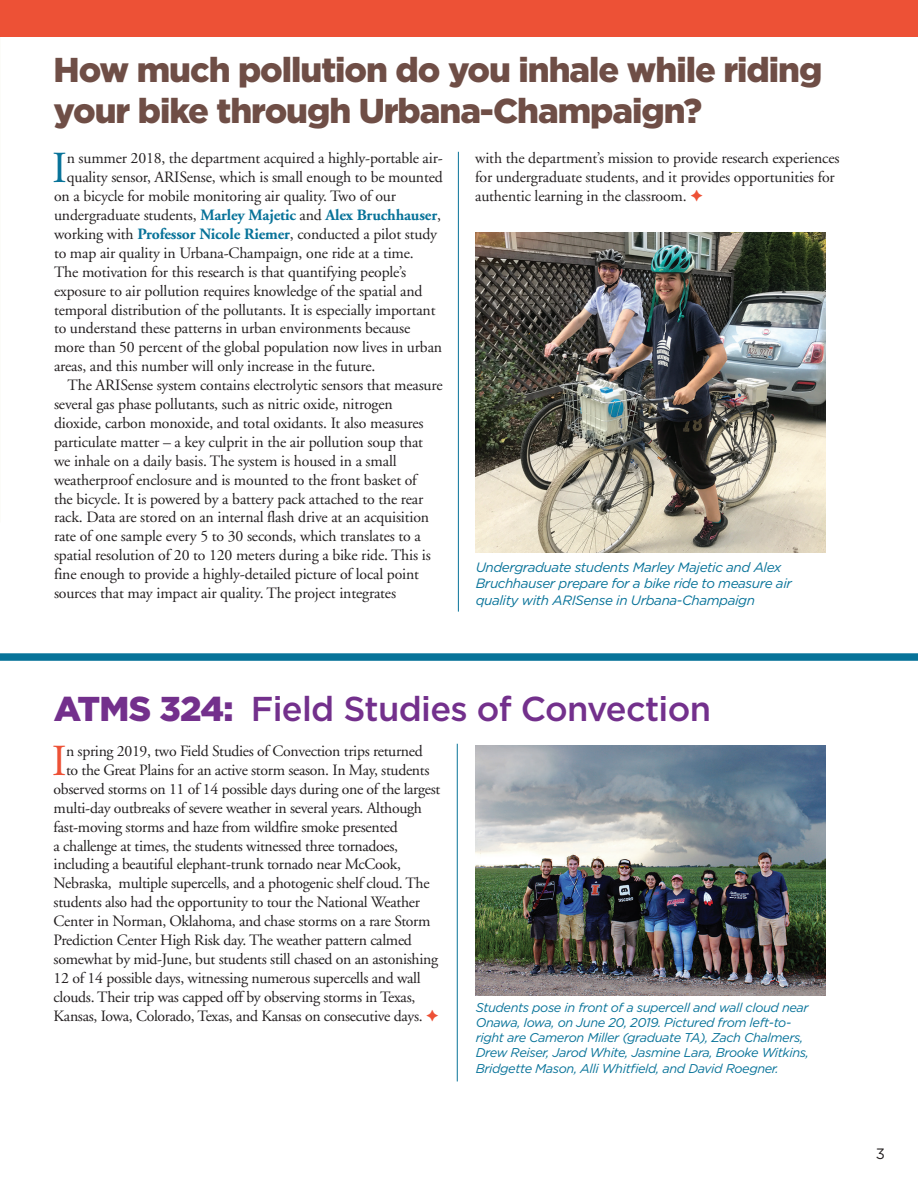
<style>
.page{position:relative;width:918px;height:1188px;background:#fff}
.page>*{position:absolute;margin:0;border:0;box-sizing:border-box;transform-origin:0 0}
.t1{font:44.25px "Adobe Garamond";color:#087399}
.t2{font:44.25px "Adobe Garamond";color:#ed5136}
.t3{font:900 34.5px/41.4px "Gotham";letter-spacing:-.03em;color:#6f4e46}
.t4{font:500 34.5px "Gotham";letter-spacing:-.02em;color:#73308c}
.t5{font:15.75px/18.9px "Adobe Garamond";letter-spacing:-.01em;color:#231f20}
.t6{font:700 15.75px "Adobe Garamond";letter-spacing:-.01em;color:#087399}
.t7{font:15px "Gotham";color:#231f20}
.t8{font:italic 13.5px/16.2px "Gotham";letter-spacing:-.03em;color:#087399}
.t9{font:italic 12.75px/15.3px "Gotham";letter-spacing:-.03em;color:#087399}
.s1{font-weight:400;color:#231f20}
.s2{font-weight:700;color:#087399}
.s3{color:#ed5136}
.s4{font-weight:900}
</style>
<div class="page">
<div style="left:0;top:0;width:918px;height:37px;background:#ed5136"></div>
<div style="left:0;top:653px;width:918px;height:8px;background:#087399"></div>
<hr style="left:457px;top:744px;width:1px;height:337px;background:#087399">
<hr style="left:458px;top:152px;width:1px;height:460px;background:#087399">
<img style="left:476px;top:233px;width:349px;height:320px">
<img style="left:476px;top:745px;width:349px;height:250px">
<p class="t3" style="left:54px;top:48px;width:770px">How much pollution do you inhale while riding your bike through Urbana-Champaign?</p>
<p class="t1" style="left:52px;top:145px;width:16px">I</p>
<p class="t5" style="left:67px;top:149px;width:378px">n summer 2018, the department acquired a highly-portable air-</p>
<p class="t5" style="left:67px;top:168px;width:377px">quality sensor, ARISense, which is small enough to be mounted</p>
<p class="t5" style="left:54px;top:187px;width:344px">on a bicycle for mobile monitoring air quality. Two of our</p>
<p class="t6" style="left:54px;top:206px;width:388px"><span class="s1">undergraduate students,</span> Marley Majetic <span class="s1">and</span> Alex Bruchhauser<span class="s1">,</span></p>
<p class="t5" style="left:54px;top:225px;width:385px">working with <span class="s2">Professor Nicole Riemer</span>, conducted a pilot study</p>
<p class="t5" style="left:54px;top:244px;width:361px">to map air quality in Urbana-Champaign, one ride at a time.</p>
<p class="t5" style="left:54px;top:263px;width:354px">The motivation for this research is that quantifying people’s</p>
<p class="t5" style="left:54px;top:282px;width:370px">exposure to air pollution requires knowledge of the spatial and</p>
<p class="t5" style="left:54px;top:300px;width:383px">temporal distribution of the pollutants. It is especially important</p>
<p class="t5" style="left:54px;top:319px;width:358px">to understand these patterns in urban environments because</p>
<p class="t5" style="left:54px;top:338px;width:390px">more than 50 percent of the global population now lives in urban</p>
<p class="t5" style="left:54px;top:357px;width:323px">areas, and this number will only increase in the future.</p>
<p class="t5" style="left:54px;top:376px;width:390px;text-indent:14px">The ARISense system contains electrolytic sensors that measure several gas phase pollutants, such as nitric oxide, nitrogen dioxide, carbon monoxide, and total oxidants. It also measures particulate matter – a key culprit in the air pollution soup that we inhale on a daily basis. The system is housed in a small weatherproof enclosure and is mounted to the front basket of<br>the bicycle. It is powered by a battery pack attached to the rear rack. Data are stored on an internal flash drive at an acquisition rate of one sample every 5 to 30 seconds, which translates to a spatial resolution of 20 to 120 meters during a bike ride. This is fine enough to provide a highly-detailed picture of local point sources that may impact air quality. The project integrates</p>
<p class="t5" style="left:475px;top:149px;width:366px">with the department’s mission to provide research experiences for undergraduate students, and it provides opportunities for authentic learning in the classroom. <span class="s3">✦</span></p>
<p class="t8" style="left:476px;top:559px;width:318px">Undergraduate students Marley Majetic and Alex<br>Bruchhauser prepare for a bike ride to measure air quality with ARISense in Urbana-Champaign</p>
<p class="t4" style="left:54px;top:686px;width:659px"><span class="s4">ATMS 324:</span> Field Studies of Convection</p>
<p class="t2" style="left:52px;top:737px;width:16px">I</p>
<p class="t5" style="left:66px;top:742px;width:358px">n spring 2019, two Field Studies of Convection trips returned</p>
<p class="t5" style="left:66px;top:761px;width:365px">to the Great Plains for an active storm season. In May, students</p>
<p class="t5" style="left:54px;top:780px;width:388px">observed storms on 11 of 14 possible days during one of the largest</p>
<p class="t5" style="left:54px;top:799px;width:370px">multi-day outbreaks of severe weather in several years. Although</p>
<p class="t5" style="left:54px;top:818px;width:346px">fast-moving storms and haze from wildfire smoke presented</p>
<p class="t5" style="left:54px;top:837px;width:346px">a challenge at times, the students witnessed three tornadoes,</p>
<p class="t5" style="left:54px;top:855px;width:349px">including a beautiful elephant-trunk tornado near McCook,</p>
<p class="t5" style="left:54px;top:874px;width:377px">Nebraska, multiple supercells, and a photogenic shelf cloud. The</p>
<p class="t5" style="left:54px;top:893px;width:368px">students also had the opportunity to tour the National Weather</p>
<p class="t5" style="left:54px;top:912px;width:378px">Center in Norman, Oklahoma, and chase storms on a rare Storm</p>
<p class="t5" style="left:54px;top:931px;width:360px">Prediction Center High Risk day. The weather pattern calmed</p>
<p class="t5" style="left:54px;top:950px;width:386px">somewhat by mid-June, but students still chased on an astonishing</p>
<p class="t5" style="left:54px;top:969px;width:369px">12 of 14 possible days, witnessing numerous supercells and wall</p>
<p class="t5" style="left:54px;top:988px;width:363px">clouds. Their trip was capped off by observing storms in Texas,</p>
<p class="t5" style="left:54px;top:1007px;width:387px">Kansas, Iowa, Colorado, Texas, and Kansas on consecutive days. <span class="s3">✦</span></p>
<p class="t9" style="left:476px;top:999px;width:335px">Students pose in front of a supercell and wall cloud near Onawa, Iowa, on June 20, 2019. Pictured from left-to&shy;right are Cameron Miller (graduate TA), Zach Chalmers, Drew Reiser, Jarod White, Jasmine Lara, Brooke Witkins, Bridgette Mason, Alli Whitfield, and David Roegner.</p>
<p class="t7" style="left:876px;top:1145px;width:11px">3</p>
</div>
